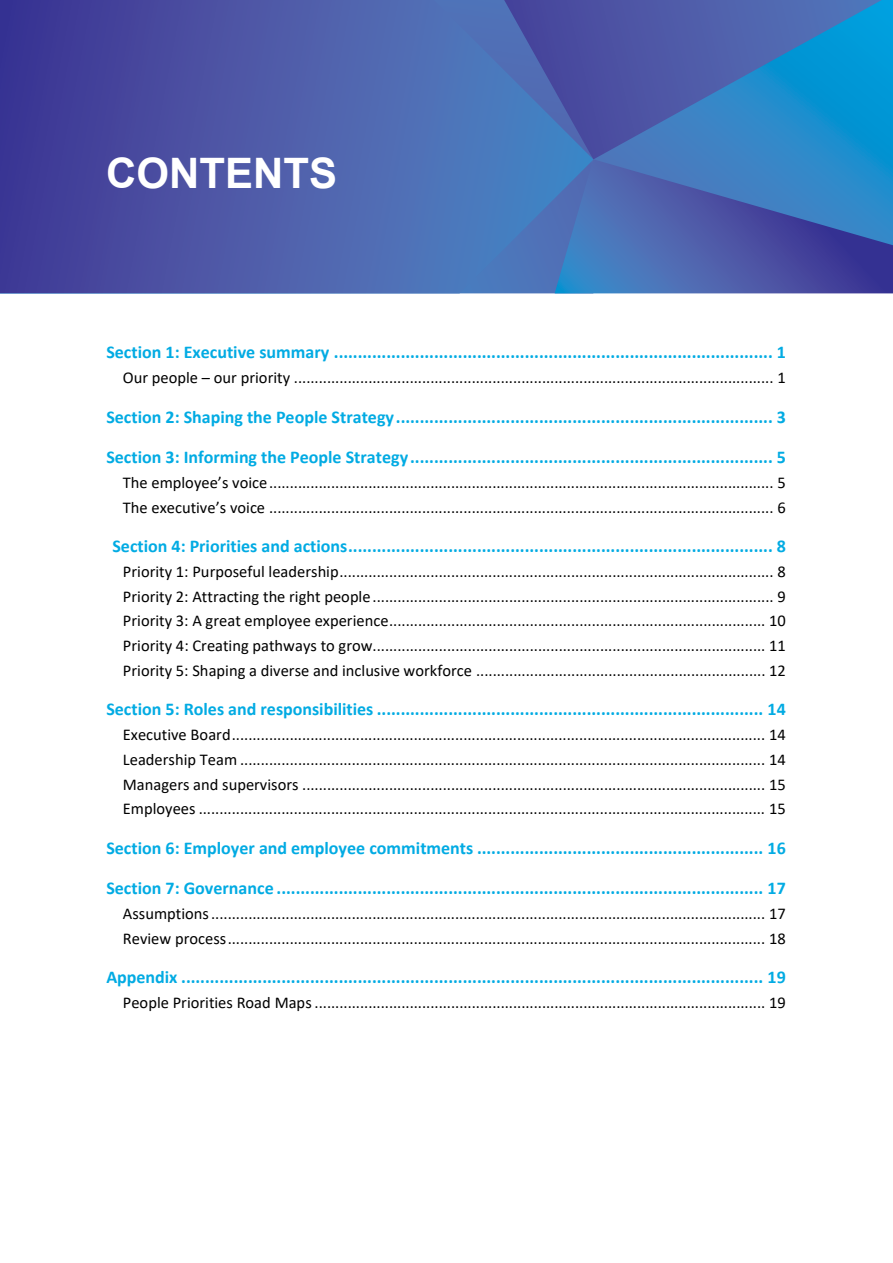
<style>
.page{position:relative;width:893px;height:1263px;background:#fff}
.page>*{position:absolute;margin:0;border:0;box-sizing:border-box;transform-origin:0 0}
.t1{font:700 42px "Arial";color:#fff}
.t2{font:700 18px "Calibri";color:#02abe3}
.t3{font:16.5px/24.6px "Calibri";color:#000}
</style>
<div class="page">
<div style="left:882px;top:0;width:11px;height:159px;background:#009ad8"></div>
<svg style="left:0;top:0;width:555px;height:293px;background:#4a5aa9"></svg>
<svg style="left:504px;top:0;width:378px;height:159px;background:#3a6fb7"></svg>
<svg style="left:555px;top:159px;width:338px;height:134px;background:#4369b3"></svg>
<h1 class="t1" style="left:106px;top:144px;width:232px">CONTENTS</h1>
<p class="t2" style="left:106px;top:340px;width:681px">Section 1: Executive summary ............................................................................................ 1</p>
<p class="t3" style="left:123px;top:365px;width:664px">Our people – our priority .................................................................................................................... 1</p>
<p class="t2" style="left:106px;top:404px;width:681px">Section 2: Shaping the People Strategy............................................................................... 3</p>
<p class="t2" style="left:106px;top:444px;width:681px">Section 3: Informing the People Strategy............................................................................ 5</p>
<p class="t3" style="left:123px;top:470px;width:664px">The employee’s voice.......................................................................................................................... 5<br>The executive’s voice .......................................................................................................................... 6</p>
<p class="t2" style="left:112px;top:533px;width:675px">Section 4: Priorities and actions......................................................................................... 8</p>
<p class="t3" style="left:123px;top:559px;width:664px;text-align:justify">Priority 1: Purposeful leadership......................................................................................................... 8<br>Priority 2: Attracting the right people................................................................................................. 9<br>Priority 3: A great employee experience........................................................................................... 10<br>Priority 4: Creating pathways to grow............................................................................................... 11<br>Priority 5: Shaping a diverse and inclusive workforce ...................................................................... 12</p>
<p class="t2" style="left:106px;top:697px;width:681px">Section 5: Roles and responsibilities ................................................................................. 14</p>
<p class="t3" style="left:123px;top:722px;width:664px;text-align:justify">Executive Board................................................................................................................................. 14<br>Leadership Team ............................................................................................................................... 14<br>Managers and supervisors ................................................................................................................ 15<br>Employees ......................................................................................................................................... 15</p>
<p class="t2" style="left:106px;top:835px;width:681px">Section 6: Employer and employee commitments ............................................................ 16</p>
<p class="t2" style="left:106px;top:875px;width:681px">Section 7: Governance ...................................................................................................... 17</p>
<p class="t3" style="left:123px;top:901px;width:664px">Assumptions...................................................................................................................................... 17<br>Review process.................................................................................................................................. 18</p>
<p class="t2" style="left:106px;top:964px;width:681px">Appendix .......................................................................................................................... 19</p>
<p class="t3" style="left:123px;top:990px;width:664px">People Priorities Road Maps ............................................................................................................. 19</p>
</div>
